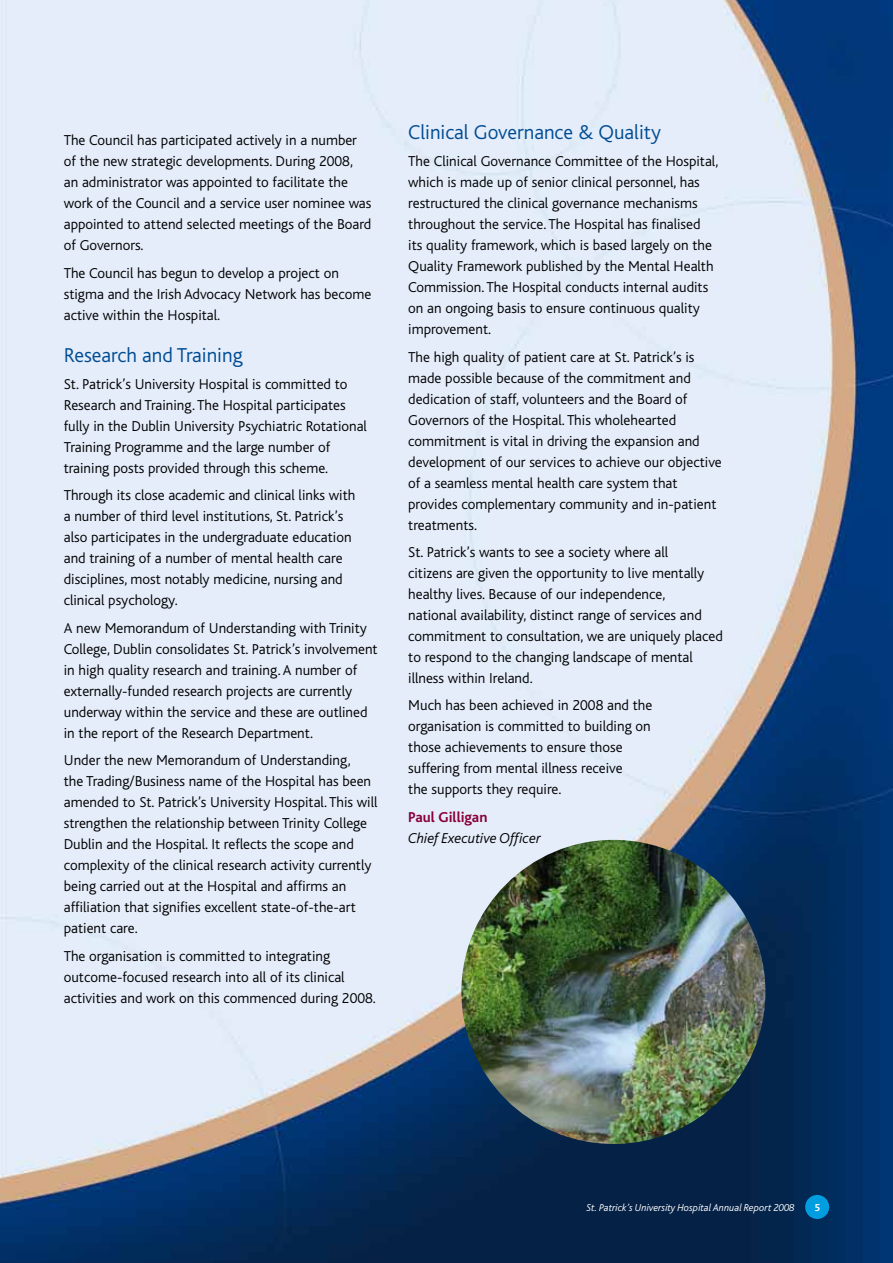
<style>
.page{position:relative;width:893px;height:1263px;background:#fff}
.page>*{position:absolute;margin:0;border:0;box-sizing:border-box;transform-origin:0 0}
.t1{font:300 21px "Bliss";color:#004c93}
.t2{font:300 15px/21px "Bliss";color:#000}
.t3{font:italic 300 15px "Bliss";color:#000}
.t4{font:700 15px "Bliss";color:#880038}
.t5{font:italic 300 10.5px "Bliss";color:#fff}
.t6{font:700 10.5px "Bliss";color:#fff}
</style>
<div class="page">
<img style="left:0;top:0;width:893px;height:1263px">
<div style="left:805px;top:1195px;width:24px;height:24px;background:#009ee0;border-radius:50%"></div>
<img style="left:461px;top:840px;width:304px;height:304px;border-radius:152px">
<p class="t2" style="left:64px;top:130px;width:309px">The Council has participated actively in a number of the new strategic developments. During 2008,<br>an administrator was appointed to facilitate the work of the Council and a service user nominee was appointed to attend selected meetings of the Board of Governors.</p>
<p class="t2" style="left:64px;top:262px;width:309px">The Council has begun to develop a project on stigma and the Irish Advocacy Network has become active within the Hospital.</p>
<h1 class="t1" style="left:64px;top:344px;width:180px">Research and Training</h1>
<p class="t2" style="left:64px;top:374px;width:305px">St. Patrick’s University Hospital is committed to Research and Training. The Hospital participates fully in the Dublin University Psychiatric Rotational Training Programme and the large number of training posts provided through this scheme.</p>
<p class="t2" style="left:64px;top:485px;width:293px">Through its close academic and clinical links with a number of third level institutions, St. Patrick’s also participates in the undergraduate education and training of a number of mental health care disciplines, most notably medicine, nursing and clinical psychology.</p>
<p class="t2" style="left:64px;top:617px;width:315px">A new Memorandum of Understanding with Trinity College, Dublin consolidates St. Patrick’s involvement in high quality research and training. A number of externally-funded research projects are currently underway within the service and these are outlined in the report of the Research Department.</p>
<p class="t2" style="left:64px;top:750px;width:315px">Under the new Memorandum of Understanding,<br>the Trading/Business name of the Hospital has been amended to St. Patrick’s University Hospital. This will strengthen the relationship between Trinity College Dublin and the Hospital. It reflects the scope and complexity of the clinical research activity currently being carried out at the Hospital and affirms an affiliation that signifies excellent state-of-the-art patient care.</p>
<p class="t2" style="left:64px;top:945px;width:314px">The organisation is committed to integrating outcome-focused research into all of its clinical activities and work on this commenced during 2008.</p>
<h1 class="t1" style="left:408px;top:121px;width:254px">Clinical Governance &amp; Quality</h1>
<p class="t2" style="left:408px;top:151px;width:312px">The Clinical Governance Committee of the Hospital, which is made up of senior clinical personnel, has restructured the clinical governance mechanisms throughout the service. The Hospital has finalised its quality framework, which is based largely on the Quality Framework published by the Mental Health Commission. The Hospital conducts internal audits on an ongoing basis to ensure continuous quality improvement.</p>
<p class="t2" style="left:408px;top:346px;width:315px">The high quality of patient care at St. Patrick’s is made possible because of the commitment and dedication of staff, volunteers and the Board of Governors of the Hospital. This wholehearted commitment is vital in driving the expansion and development of our services to achieve our objective of a seamless mental health care system that provides complementary community and in-patient treatments.</p>
<p class="t2" style="left:408px;top:542px;width:316px">St. Patrick’s wants to see a society where all<br>citizens are given the opportunity to live mentally healthy lives. Because of our independence,<br>national availability, distinct range of services and commitment to consultation, we are uniquely placed to respond to the changing landscape of mental illness within Ireland.</p>
<p class="t2" style="left:408px;top:695px;width:246px">Much has been achieved in 2008 and the organisation is committed to building on those achievements to ensure those suffering from mental illness receive<br>the supports they require.</p>
<p class="t4" style="left:408px;top:809px;width:81px">Paul Gilligan</p>
<p class="t3" style="left:408px;top:830px;width:134px">Chief Executive Officer</p>
<p class="t5" style="left:586px;top:1202px;width:210px">St. Patrick’s University Hospital Annual Report 2008</p>
<p class="t6" style="left:814px;top:1202px;width:7px">5</p>
</div>
